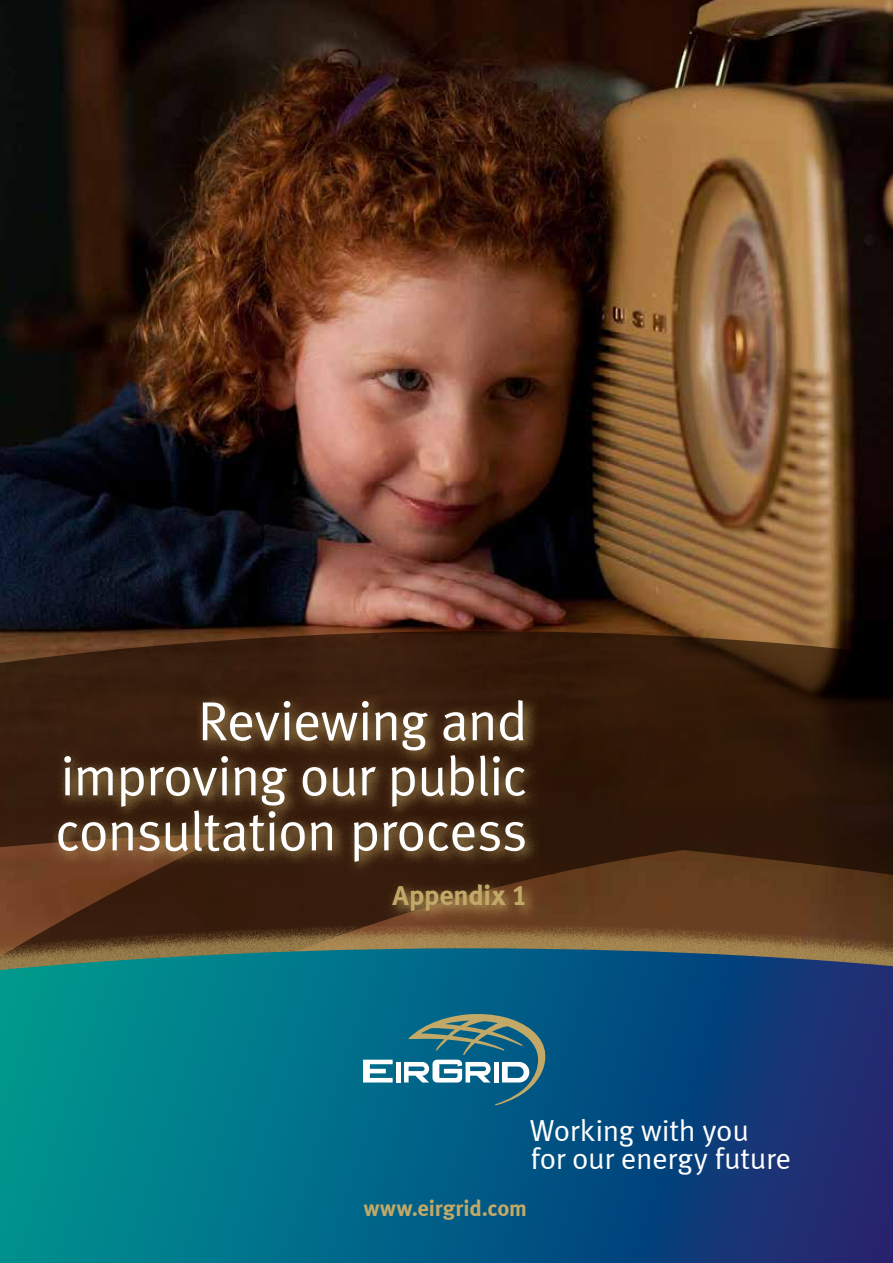
<style>
.page{position:relative;width:893px;height:1263px;background:#fff}
.page>*{position:absolute;margin:0;border:0;box-sizing:border-box;transform-origin:0 0}
.t1{font:55.05px/55.1px "Meta Normal LF";letter-spacing:-.02em;color:#fff;text-align:justify}
.t2{font:30.3px/28.3px "Meta Normal LF";letter-spacing:-.005em;color:#fff}
.t3{font:28.05px "Meta Bold LF";letter-spacing:-.005em;color:#c2a967}
.t4{font:22.5px "Meta Bold LF";color:#c2a967}
</style>
<div class="page">
<img style="left:0;top:0;width:893px;height:610px">
<svg style="left:0;top:610px;width:893px;height:314px;background:#3e2310"></svg>
<div style="left:0;top:924px;width:893px;height:339px;background:#c2a967;opacity:.75"></div>
<svg style="left:0;top:948px;width:893px;height:315px;background:#096082"></svg>
<svg style="left:363px;top:1060px;width:30px;height:22px"></svg>
<svg style="left:404px;top:1014px;width:142px;height:91px;background:#3e7e8f"></svg>
<div style="left:396px;top:1062px;width:5px;height:20px;background:#fff"></div>
<div style="left:494px;top:1062px;width:5px;height:20px;background:#fff"></div>
<svg style="left:50px;top:693px;width:490px;height:234px;background:#4d3019"></svg>
<p class="t1" style="left:55px;top:693px;width:474px;text-indent:143px">Reviewing and improving our public consultation process</p>
<p class="t3" style="left:393px;top:879px;width:136px">Appendix 1</p>
<p class="t2" style="left:530px;top:1116px;width:263px">Working with you<br>for our energy future</p>
<p class="t4" style="left:364px;top:1195px;width:165px">www.eirgrid.com</p>
</div>
